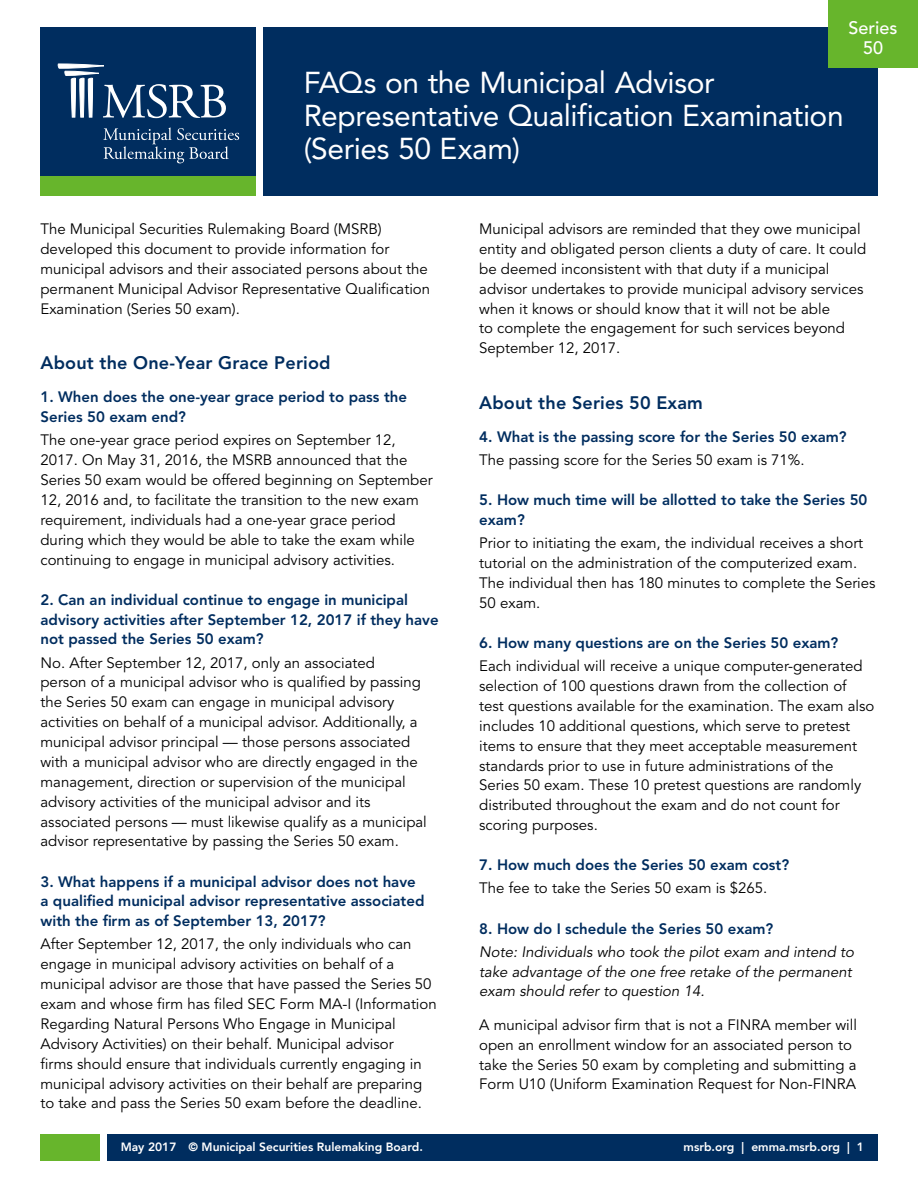
<style>
.page{position:relative;width:918px;height:1188px;background:#fff}
.page>*{position:absolute;margin:0;border:0;box-sizing:border-box;transform-origin:0 0}
.t1{font:30px/33px "Avenir LT Std";letter-spacing:-.015em;color:#fff}
.t2{font:800 18px "Avenir LT Std";letter-spacing:.01em;color:#002d5f}
.t3{font:500 18px/19.8px "Avenir LT Std";color:#fff;text-align:center}
.t4{font:15px/20px "Avenir LT Std";color:#000}
.t5{font:800 15px/19.8px "Avenir LT Std";color:#002d5f}
.t6{font:italic 15px/20px "Avenir LT Std";color:#000}
.t7{font:800 12px "Avenir";color:#fff}
</style>
<div class="page">
<div style="left:40px;top:27px;width:216px;height:149px;background:#002d5f"></div>
<div style="left:263px;top:27px;width:615px;height:169px;background:#002d5f"></div>
<div style="left:40px;top:176px;width:216px;height:20px;background:#67b52c"></div>
<svg style="left:58px;top:64px;width:168px;height:54px"></svg>
<svg style="left:103px;top:127px;width:136px;height:36px"></svg>
<div style="left:828px;top:0;width:90px;height:67px;background:#67b52c"></div>
<div style="left:40px;top:1134px;width:60px;height:27px;background:#67b52c"></div>
<div style="left:107px;top:1134px;width:771px;height:27px;background:#002d5f"></div>
<p class="t3" style="left:849px;top:18px;width:50px">Series<br>50</p>
<h1 class="t1" style="left:304px;top:66px;width:541px">FAQs on the Municipal Advisor<br>Representative Qualification Examination (Series 50 Exam)</h1>
<p class="t4" style="left:40px;top:219px;width:391px">The Municipal Securities Rulemaking Board (MSRB) developed this document to provide information for municipal advisors and their associated persons about the permanent Municipal Advisor Representative Qualification Examination (Series 50 exam).</p>
<p class="t2" style="left:40px;top:352px;width:292px">About the One-Year Grace Period</p>
<p class="t5" style="left:40px;top:387px;width:368px">1. When does the one-year grace period to pass the<br>Series 50 exam end?</p>
<p class="t4" style="left:40px;top:431px;width:394px">The one-year grace period expires on September 12, 2017. On May 31, 2016, the MSRB announced that the Series 50 exam would be offered beginning on September 12, 2016 and, to facilitate the transition to the new exam requirement, individuals had a one-year grace period during which they would be able to take the exam while continuing to engage in municipal advisory activities.</p>
<p class="t5" style="left:40px;top:590px;width:400px">2. Can an individual continue to engage in municipal advisory activities after September 12, 2017 if they have not passed the Series 50 exam?</p>
<p class="t4" style="left:40px;top:653px;width:388px">No. After September 12, 2017, only an associated<br>person of a municipal advisor who is qualified by passing the Series 50 exam can engage in municipal advisory activities on behalf of a municipal advisor. Additionally, a municipal advisor principal — those persons associated with a municipal advisor who are directly engaged in the management, direction or supervision of the municipal advisory activities of the municipal advisor and its associated persons — must likewise qualify as a municipal advisor representative by passing the Series 50 exam.</p>
<p class="t5" style="left:40px;top:871px;width:385px">3. What happens if a municipal advisor does not have a qualified municipal advisor representative associated with the firm as of September 13, 2017?</p>
<p class="t4" style="left:40px;top:935px;width:398px">After September 12, 2017, the only individuals who can engage in municipal advisory activities on behalf of a municipal advisor are those that have passed the Series 50 exam and whose firm has filed SEC Form MA-I (Information Regarding Natural Persons Who Engage in Municipal Advisory Activities) on their behalf. Municipal advisor<br>firms should ensure that individuals currently engaging in municipal advisory activities on their behalf are preparing to take and pass the Series 50 exam before the deadline.</p>
<p class="t4" style="left:479px;top:219px;width:388px">Municipal advisors are reminded that they owe municipal entity and obligated person clients a duty of care. It could be deemed inconsistent with that duty if a municipal advisor undertakes to provide municipal advisory services when it knows or should know that it will not be able<br>to complete the engagement for such services beyond September 12, 2017.</p>
<p class="t2" style="left:479px;top:392px;width:225px">About the Series 50 Exam</p>
<p class="t5" style="left:479px;top:427px;width:369px">4. What is the passing score for the Series 50 exam?</p>
<p class="t4" style="left:479px;top:450px;width:327px">The passing score for the Series 50 exam is 71%.</p>
<p class="t5" style="left:479px;top:490px;width:390px">5. How much time will be allotted to take the Series 50 exam?</p>
<p class="t4" style="left:479px;top:534px;width:398px">Prior to initiating the exam, the individual receives a short tutorial on the administration of the computerized exam.<br>The individual then has 180 minutes to complete the Series 50 exam.</p>
<p class="t5" style="left:479px;top:633px;width:361px">6. How many questions are on the Series 50 exam?</p>
<p class="t4" style="left:479px;top:656px;width:397px">Each individual will receive a unique computer-generated selection of 100 questions drawn from the collection of test questions available for the examination. The exam also includes 10 additional questions, which serve to pretest items to ensure that they meet acceptable measurement standards prior to use in future administrations of the Series 50 exam. These 10 pretest questions are randomly distributed throughout the exam and do not count for scoring purposes.</p>
<p class="t5" style="left:479px;top:855px;width:311px">7. How much does the Series 50 exam cost?</p>
<p class="t4" style="left:479px;top:879px;width:290px">The fee to take the Series 50 exam is $265.</p>
<p class="t5" style="left:479px;top:918px;width:296px">8. How do I schedule the Series 50 exam?</p>
<p class="t6" style="left:479px;top:942px;width:376px">Note: Individuals who took the pilot exam and intend to take advantage of the one free retake of the permanent exam should refer to question 14.</p>
<p class="t4" style="left:479px;top:1015px;width:379px">A municipal advisor firm that is not a FINRA member will open an enrollment window for an associated person to take the Series 50 exam by completing and submitting a Form U10 (Uniform Examination Request for Non-FINRA</p>
<p class="t7" style="left:121px;top:1137px;width:304px">May 2017 © Municipal Securities Rulemaking Board.</p>
<p class="t7" style="left:684px;top:1137px;width:182px">msrb.org | emma.msrb.org | 1</p>
</div>
